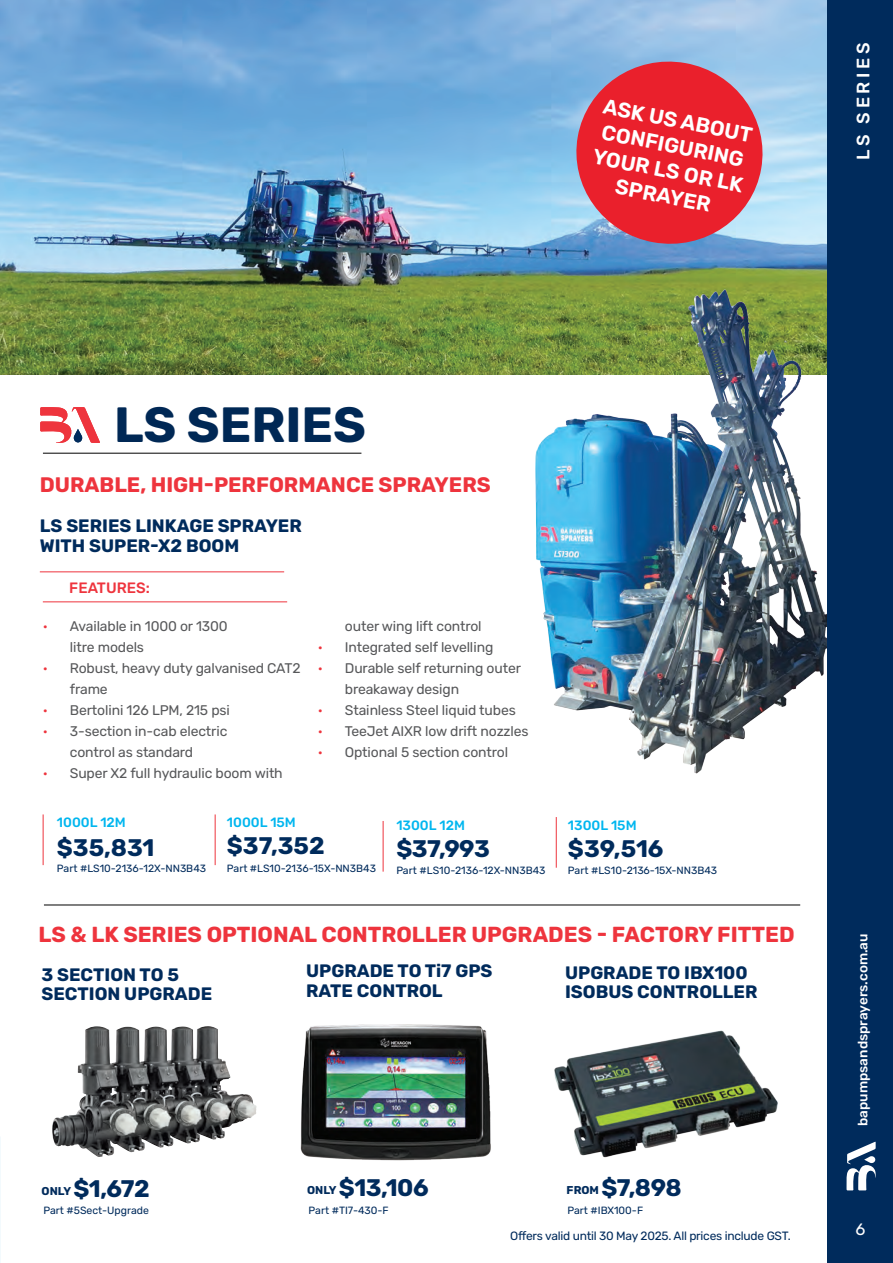
<style>
.page{position:relative;width:893px;height:1263px;background:#fff}
.page>*{position:absolute;margin:0;border:0;box-sizing:border-box;transform-origin:0 0}
.t1{font:700 49.5px "Rubik";color:#002855}
.t2{font:700 24px "Rubik";letter-spacing:-.02em;color:#002b5c}
.t3{font:700 21.75px "Rubik";color:#ee343d}
.t4{font:600 21px/25.5px "Rubik";color:#fff;text-align:center}
.t5{font:700 21px "Rubik";color:#ee343d}
.t6{font:700 18px/19.5px "Rubik";color:#002b5c}
.t7{font:500 18px "Rubik";letter-spacing:.2em;color:#fff}
.t8{font:16.5px "Rubik";color:#fff}
.t9{font:500 15px "Rubik";color:#ee343d}
.t10{font:13.95px/21px "Rubik";letter-spacing:-.01em;color:#57585a}
.t11{font:500 13.5px "Rubik";color:#00b6ef}
.t12{font:500 13.5px "Rubik";color:#fff}
.t13{font:12px "Rubik";letter-spacing:-.02em;color:#002b5c}
.t14{font:10.5px "Rubik";color:#002b5c}
.s1{font-size:13.5px;color:#ee343d}
.s2{font-size:11.4px}
</style>
<div class="page">
<img style="left:0;top:0;width:828px;height:374px">
<svg style="left:40px;top:407px;width:60px;height:36px"></svg>
<hr style="left:383px;top:821px;width:1px;height:51px;background:#ee343d">
<hr style="left:215px;top:814px;width:1px;height:51px;background:#ee343d">
<hr style="left:556px;top:817px;width:1px;height:51px;background:#ee343d">
<hr style="left:43px;top:814px;width:1px;height:51px;background:#ee343d">
<hr style="left:43px;top:602px;width:244px;height:1px;background:#ee343d">
<hr style="left:40px;top:572px;width:244px;height:1px;background:#ee343d">
<img style="left:518px;top:278px;width:310px;height:507px">
<hr style="left:44px;top:905px;width:756px;height:1px;background:#000">
<hr style="left:43px;top:453px;width:318px;height:1px;background:#000">
<svg style="left:569px;top:54px;width:201px;height:197px;background:#cc5468"></svg>
<img style="left:300px;top:1024px;width:191px;height:137px">
<img style="left:554px;top:1030px;width:224px;height:128px">
<img style="left:52px;top:1026px;width:156px;height:131px">
<div style="left:828px;top:0;width:65px;height:1263px;background:#002b5c"></div>
<svg style="left:846px;top:1141px;width:30px;height:49px"></svg>
<h3 class="t4" style="left:605px;top:94px;width:154px;rotate:11deg">ASK US ABOUT<br>CONFIGURING<br>YOUR LS OR LK<br>SPRAYER</h3>
<p class="t7" style="left:853px;top:160px;width:119px;rotate:-90deg">LS SERIES</p>
<h1 class="t1" style="left:114px;top:397px;width:254px">LS SERIES</h1>
<h3 class="t5" style="left:40px;top:473px;width:452px">DURABLE, HIGH-PERFORMANCE SPRAYERS</h3>
<p class="t6" style="left:40px;top:517px;width:264px">LS SERIES LINKAGE SPRAYER<br>WITH SUPER-X2 BOOM</p>
<p class="t9" style="left:69px;top:579px;width:82px">FEATURES:</p>
<p class="t10" style="left:70px;top:616px;width:159px;text-indent:-27px"><span class="s1">•</span> Available in 1000 or 1300 litre models</p>
<p class="t10" style="left:70px;top:658px;width:232px;text-indent:-27px"><span class="s1">•</span> Robust, heavy duty galvanised CAT2 frame</p>
<p class="t10" style="left:43px;top:700px;width:189px"><span class="s1">•</span> Bertolini 126 LPM, 215 psi</p>
<p class="t10" style="left:43px;top:721px;width:186px;text-align:center"><span class="s1">•</span> 3-section in-cab electric control as standard</p>
<p class="t10" style="left:43px;top:763px;width:241px"><span class="s1">•</span> Super X2 full hydraulic boom with</p>
<p class="t10" style="left:345px;top:616px;width:138px">outer wing lift control</p>
<p class="t10" style="left:318px;top:637px;width:177px"><span class="s1">•</span> Integrated self levelling</p>
<p class="t10" style="left:345px;top:658px;width:178px;text-indent:-27px"><span class="s1">•</span> Durable self returning outer breakaway design</p>
<p class="t10" style="left:318px;top:700px;width:199px"><span class="s1">•</span> Stainless Steel liquid tubes</p>
<p class="t10" style="left:318px;top:721px;width:212px"><span class="s1">•</span> TeeJet AIXR low drift nozzles</p>
<p class="t10" style="left:318px;top:742px;width:192px"><span class="s1">•</span> Optional 5 section control</p>
<p class="t11" style="left:57px;top:815px;width:70px">1000L 12M</p>
<h2 class="t2" style="left:57px;top:834px;width:99px">$35,831</h2>
<p class="t14" style="left:57px;top:862px;width:151px">Part #LS10-2136-12X-NN3B43</p>
<p class="t11" style="left:227px;top:815px;width:71px">1000L 15M</p>
<h2 class="t2" style="left:227px;top:833px;width:99px">$37,352</h2>
<p class="t14" style="left:227px;top:862px;width:151px">Part #LS10-2136-15X-NN3B43</p>
<p class="t11" style="left:396px;top:817px;width:70px">1300L 12M</p>
<p class="t14" style="left:396px;top:865px;width:151px">Part #LS10-2136-12X-NN3B43</p>
<h2 class="t2" style="left:396px;top:835px;width:95px">$37,993</h2>
<p class="t11" style="left:568px;top:817px;width:70px">1300L 15M</p>
<h2 class="t2" style="left:568px;top:835px;width:97px">$39,516</h2>
<p class="t14" style="left:568px;top:865px;width:151px">Part #LS10-2136-15X-NN3B43</p>
<h3 class="t3" style="left:39px;top:922px;width:758px">LS &amp; LK SERIES OPTIONAL CONTROLLER UPGRADES - FACTORY FITTED</h3>
<p class="t6" style="left:42px;top:965px;width:172px">3 SECTION TO 5<br>SECTION UPGRADE</p>
<p class="t6" style="left:306px;top:961px;width:188px">UPGRADE TO Ti7 GPS<br>RATE CONTROL</p>
<p class="t6" style="left:565px;top:963px;width:194px">UPGRADE TO IBX100<br>ISOBUS CONTROLLER</p>
<h2 class="t2" style="left:42px;top:1175px;width:110px"><span class="s2">ONLY</span> $1,672</h2>
<h2 class="t2" style="left:307px;top:1174px;width:123px"><span class="s2">ONLY</span> $13,106</h2>
<h2 class="t2" style="left:567px;top:1174px;width:117px"><span class="s2">FROM</span> $7,898</h2>
<p class="t14" style="left:43px;top:1204px;width:107px">Part #5Sect-Upgrade</p>
<p class="t14" style="left:309px;top:1204px;width:82px">Part #TI7-430-F</p>
<p class="t14" style="left:567px;top:1204px;width:77px">Part #IBX100-F</p>
<p class="t13" style="left:510px;top:1229px;width:282px">Offers valid until 30 May 2025. All prices include GST.</p>
<p class="t12" style="left:855px;top:1126px;width:194px;rotate:-90deg">bapumpsandsprayers.com.au</p>
<p class="t8" style="left:855px;top:1220px;width:11px">6</p>
</div>
